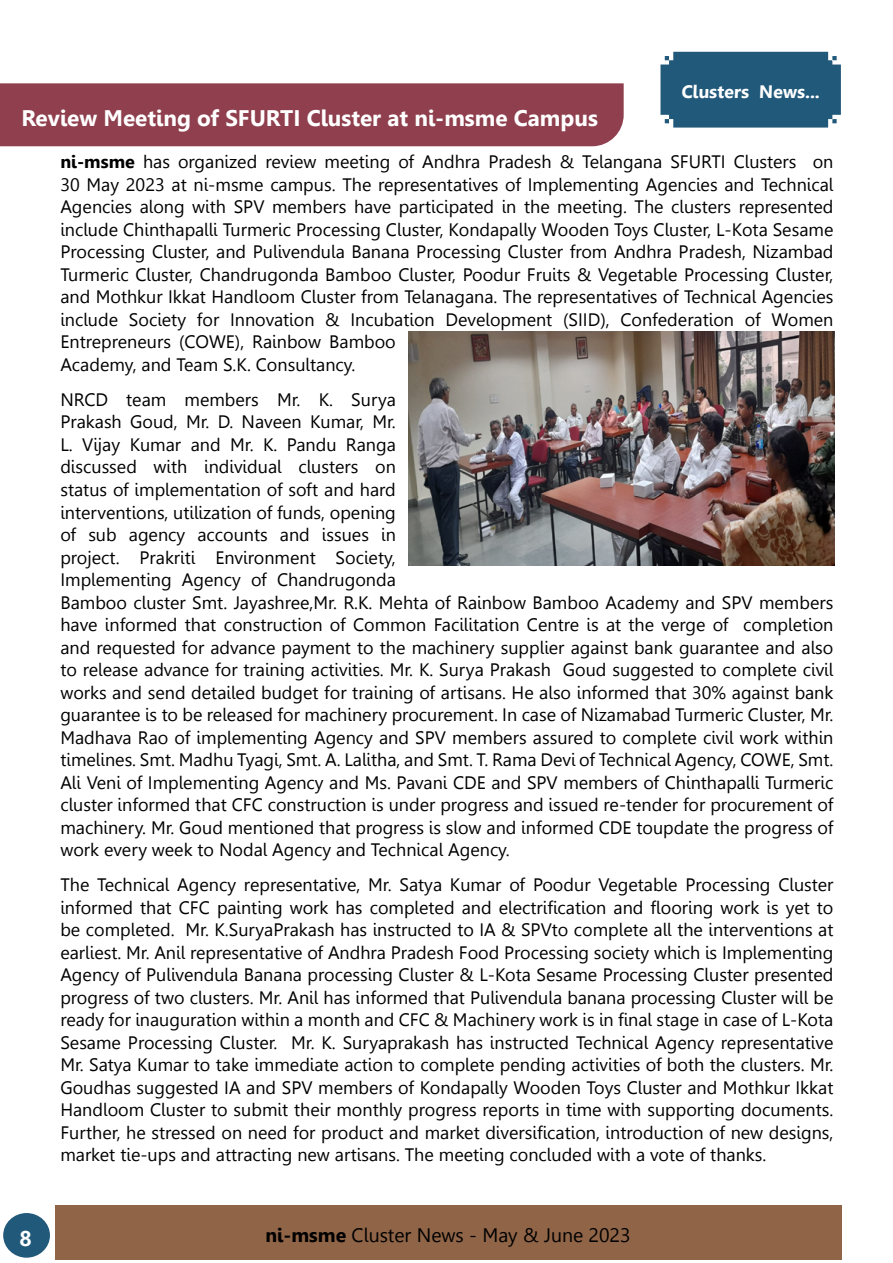
<style>
.page{position:relative;width:893px;height:1263px;background:#fff}
.page>*{position:absolute;margin:0;border:0;box-sizing:border-box;transform-origin:0 0}
.t1{font:700 22.5px "Leelawadee";color:#fff}
.t2{font:700 21.3px "Leelawadee";color:#fff}
.t3{font:19.5px "Leelawadee";color:#000}
.t4{font:18px/22.5px "Leelawadee";color:#000}
.t5{font:700 18px "Leelawadee";color:#fff}
.s1{font-weight:700}
</style>
<div class="page">
<div style="left:3px;top:1213px;width:47px;height:45px;background:#21597a;border-radius:50%"></div>
<div style="left:55px;top:1206px;width:786px;height:54px;background:#906447"></div>
<div style="left:0;top:83px;width:624px;height:63px;background:#8f3f4d"></div>
<img style="left:409px;top:331px;width:426px;height:235px">
<div style="left:660px;top:52px;width:181px;height:76px;background:#21597a"></div>
<p class="t1" style="left:22px;top:105px;width:578px">Review Meeting of SFURTI Cluster at ni-msme Campus</p>
<p class="t5" style="left:681px;top:82px;width:141px">Clusters News...</p>
<p class="t4" style="left:60px;top:151px;width:775px"><span class="s1">ni-msme</span> has organized review meeting of Andhra Pradesh &amp; Telangana SFURTI Clusters on 30 May 2023 at ni-msme campus. The representatives of Implementing Agencies and Technical Agencies along with SPV members have participated in the meeting. The clusters represented include Chinthapalli Turmeric Processing Cluster, Kondapally Wooden Toys Cluster, L-Kota Sesame Processing Cluster, and Pulivendula Banana Processing Cluster from Andhra Pradesh, Nizambad Turmeric Cluster, Chandrugonda Bamboo Cluster, Poodur Fruits &amp; Vegetable Processing Cluster, and Mothkur Ikkat Handloom Cluster from Telanagana. The representatives of Technical Agencies include Society for Innovation &amp; Incubation Development (SIID), Confederation of Women Entrepreneurs (COWE), Rainbow Bamboo<br>Academy, and Team S.K. Consultancy.</p>
<p class="t4" style="left:60px;top:388px;width:775px">NRCD team members Mr. K. Surya<br>Prakash Goud, Mr. D. Naveen Kumar, Mr.<br>L. Vijay Kumar and Mr. K. Pandu Ranga<br>discussed with individual clusters on<br>status of implementation of soft and hard<br>interventions, utilization of funds, opening<br>of sub agency accounts and issues in<br>project. Prakriti Environment Society,<br>Implementing Agency of Chandrugonda<br>Bamboo cluster Smt. Jayashree,Mr. R.K. Mehta of Rainbow Bamboo Academy and SPV members have informed that construction of Common Facilitation Centre is at the verge of completion and requested for advance payment to the machinery supplier against bank guarantee and also to release advance for training activities. Mr. K. Surya Prakash Goud suggested to complete civil works and send detailed budget for training of artisans. He also informed that 30% against bank guarantee is to be released for machinery procurement. In case of Nizamabad Turmeric Cluster, Mr.<br>Madhava Rao of implementing Agency and SPV members assured to complete civil work within timelines. Smt. Madhu Tyagi, Smt. A. Lalitha, and Smt. T. Rama Devi of Technical Agency, COWE, Smt.<br>Ali Veni of Implementing Agency and Ms. Pavani CDE and SPV members of Chinthapalli Turmeric cluster informed that CFC construction is under progress and issued re-tender for procurement of machinery. Mr. Goud mentioned that progress is slow and informed CDE toupdate the progress of work every week to Nodal Agency and Technical Agency.</p>
<p class="t4" style="left:60px;top:874px;width:775px;text-align:justify">The Technical Agency representative, Mr. Satya Kumar of Poodur Vegetable Processing Cluster informed that CFC painting work has completed and electrification and flooring work is yet to be completed. Mr. K.SuryaPrakash has instructed to IA &amp; SPVto complete all the interventions at earliest. Mr. Anil representative of Andhra Pradesh Food Processing society which is Implementing Agency of Pulivendula Banana processing Cluster &amp; L-Kota Sesame Processing Cluster presented progress of two clusters. Mr. Anil has informed that Pulivendula banana processing Cluster will be ready for inauguration within a month and CFC &amp; Machinery work is in final stage in case of L-Kota Sesame Processing Cluster. Mr. K. Suryaprakash has instructed Technical Agency representative Mr. Satya Kumar to take immediate action to complete pending activities of both the clusters. Mr.<br>Goudhas suggested IA and SPV members of Kondapally Wooden Toys Cluster and Mothkur Ikkat Handloom Cluster to submit their monthly progress reports in time with supporting documents.<br>Further, he stressed on need for product and market diversification, introduction of new designs, market tie-ups and attracting new artisans. The meeting concluded with a vote of thanks.</p>
<p class="t2" style="left:20px;top:1226px;width:14px">8</p>
<p class="t3" style="left:266px;top:1224px;width:367px"><span class="s1">ni-msme</span> Cluster News - May &amp; June 2023</p>
</div>
